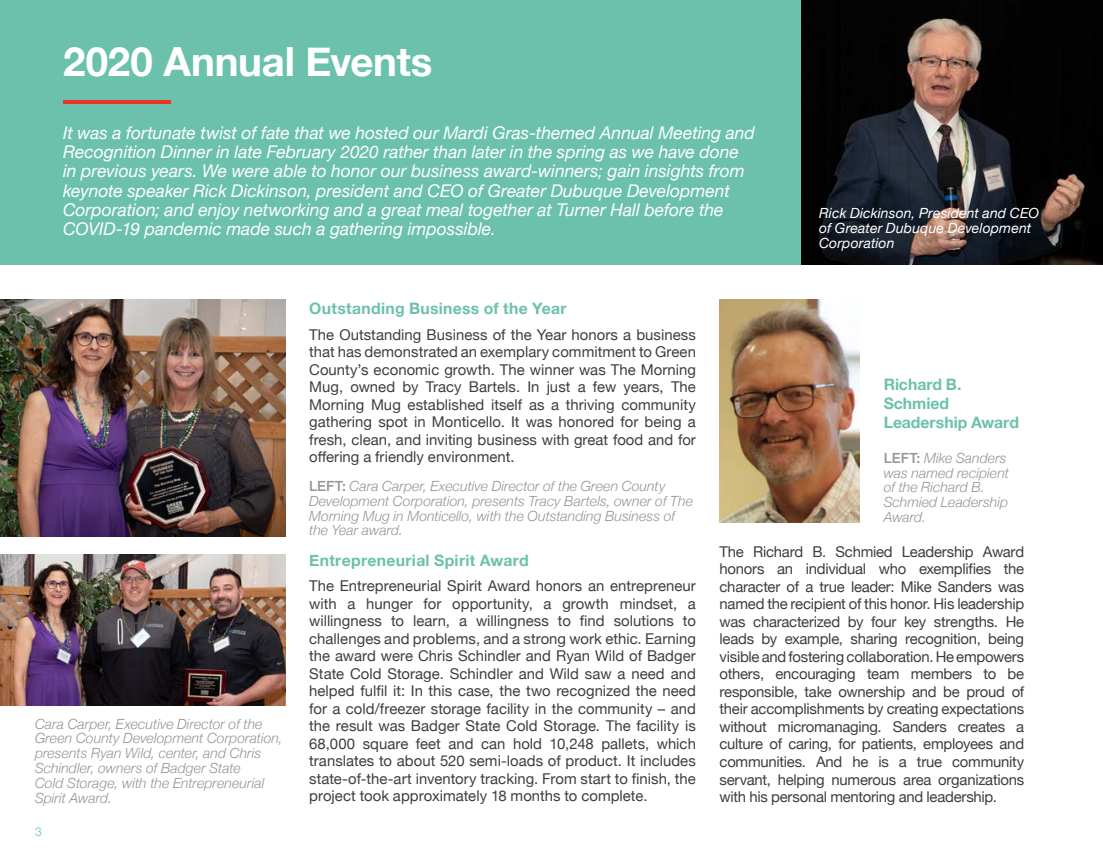
<style>
.page{position:relative;width:1103px;height:867px;background:#fff}
.page>*{position:absolute;margin:0;border:0;box-sizing:border-box;transform-origin:0 0}
.t1{font:700 40.25px "Helvetica Neue";letter-spacing:-.005em;color:#fff}
.Annual_Contribution{font:italic 17.5px/19.2px "Helvetica Neue";color:#fff}
.P_Header{font:700 15.75px/19.2px "Helvetica Neue";letter-spacing:.015em;color:#6bc1ab}
.t2{font:14.88px/17.5px "Helvetica Neue";color:#3e3e3f;text-align:justify}
.sm_caption{font:italic 300 14px/14.9px "Helvetica Neue";letter-spacing:.005em;color:#939598}
.sm_caption-2{font:italic 14px/14.9px "Helvetica Neue";letter-spacing:.005em;color:#fff}
.sm_caption-3{font:12.25px "Helvetica Neue";color:#8cccba}
.s1{font-weight:500;font-style:normal}
</style>
<div class="page">
<div style="left:0;top:0;width:1102px;height:264px;background:#6bc1ab"></div>
<hr style="left:63px;top:100px;width:107px;height:4px;background:#ef3024">
<img style="left:719px;top:299px;width:140px;height:223px">
<img style="left:0;top:299px;width:285px;height:237px">
<img style="left:0;top:554px;width:285px;height:151px">
<img style="left:801px;top:0;width:301px;height:264px">
<h1 class="t1" style="left:63px;top:30px;width:371px">2020 Annual Events</h1>
<p class="Annual_Contribution" style="left:63px;top:124px;width:693px">It was a fortunate twist of fate that we hosted our Mardi Gras-themed Annual Meeting and Recognition Dinner in late February 2020 rather than later in the spring as we have done in previous years. We were able to honor our business award-winners; gain insights from keynote speaker Rick Dickinson, president and CEO of Greater Dubuque Development Corporation; and enjoy networking and a great meal together at Turner Hall before the COVID-19 pandemic made such a gathering impossible.</p>
<p class="P_Header" style="left:309px;top:299px;width:259px">Outstanding Business of the Year</p>
<p class="t2" style="left:309px;top:326px;width:388px">The Outstanding Business of the Year honors a business that has demonstrated an exemplary commitment to Green County’s economic growth. The winner was The Morning Mug, owned by Tracy Bartels. In just a few years, The Morning Mug established itself as a thriving community gathering spot in Monticello. It was honored for being a fresh, clean, and inviting business with great food and for offering a friendly environment.</p>
<p class="sm_caption" style="left:309px;top:477px;width:385px"><span class="s1">LEFT:</span> Cara Carper, Executive Director of the Green County Development Corporation, presents Tracy Bartels, owner of The Morning Mug in Monticello, with the Outstanding Business of the Year award.</p>
<p class="sm_caption-2" style="left:819px;top:207px;width:221px">Rick Dickinson, President and CEO of Greater Dubuque Development<br>Corporation</p>
<p class="P_Header" style="left:883px;top:375px;width:137px">Richard B.<br>Schmied<br>Leadership Award</p>
<p class="sm_caption" style="left:883px;top:449px;width:127px"><span class="s1">LEFT:</span> Mike Sanders was named recipient of the Richard B.<br>Schmied Leadership<br>Award.</p>
<p class="sm_caption" style="left:35px;top:715px;width:249px">Cara Carper, Executive Director of the Green County Development Corporation, presents Ryan Wild, center, and Chris Schindler, owners of Badger State<br>Cold Storage, with the Entrepreneurial Spirit Award.</p>
<p class="sm_caption-3" style="left:35px;top:822px;width:8px">3</p>
<p class="P_Header" style="left:309px;top:551px;width:221px">Entrepreneurial Spirit Award</p>
<p class="t2" style="left:309px;top:578px;width:388px">The Entrepreneurial Spirit Award honors an entrepreneur with a hunger for opportunity, a growth mindset, a willingness to learn, a willingness to find solutions to challenges and problems, and a strong work ethic. Earning the award were Chris Schindler and Ryan Wild of Badger State Cold Storage. Schindler and Wild saw a need and helped fulfil it: In this case, the two recognized the need for a cold/freezer storage facility in the community – and the result was Badger State Cold Storage. The facility is 68,000 square feet and can hold 10,248 pallets, which translates to about 520 semi-loads of product. It includes state-of-the-art inventory tracking. From start to finish, the project took approximately 18 months to complete.</p>
<p class="t2" style="left:719px;top:543px;width:306px">The Richard B. Schmied Leadership Award honors an individual who exemplifies the character of a true leader: Mike Sanders was named the recipient of this honor. His leadership was characterized by four key strengths. He leads by example, sharing recognition, being visible and fostering collaboration. He empowers others, encouraging team members to be responsible, take ownership and be proud of their accomplishments by creating expectations without micromanaging. Sanders creates a culture of caring, for patients, employees and communities. And he is a true community servant, helping numerous area organizations with his personal mentoring and leadership.</p>
</div>
